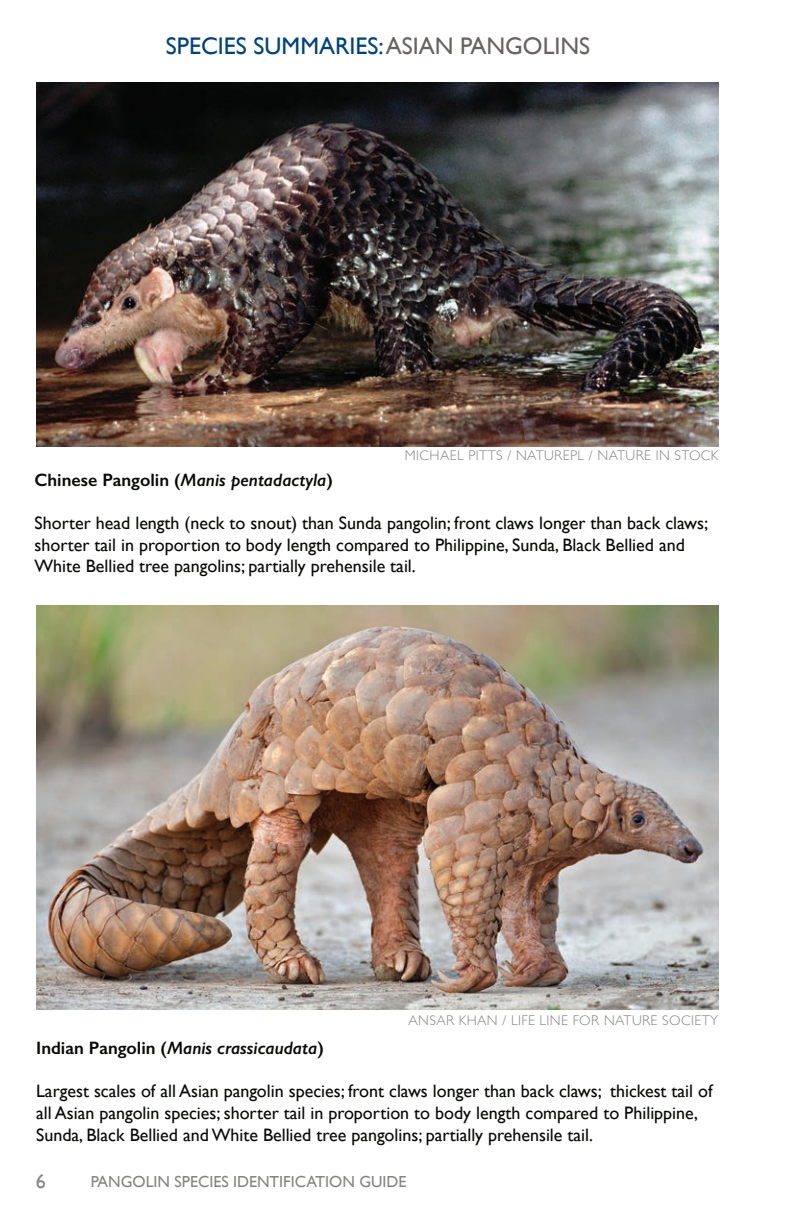
<style>
.page{position:relative;width:792px;height:1224px;background:#fff}
.page>*{position:absolute;margin:0;border:0;box-sizing:border-box;transform-origin:0 0}
.t1{font:24px "Gill Sans";color:#01427c}
.t2{font:20px "Gill Sans";color:#848482}
.Body_text{font:18px/21.6px "Gill Sans";color:#070906}
.Body_text-2{font:italic 600 18px "Gill Sans";color:#070906}
.Body_text-3{font:600 18px "Gill Sans";color:#070906}
.t3{font:16px "Gill Sans";color:#848482}
.t4{font:300 14px "Gill Sans";letter-spacing:.03em;color:#848482}
.s1{color:#676362}
.s2{font-style:italic}
.s3{font-style:normal}
</style>
<div class="page">
<img style="left:36px;top:82px;width:682px;height:365px">
<img style="left:36px;top:606px;width:682px;height:404px">
<p class="t1" style="left:166px;top:31px;width:426px">SPECIES SUMMARIES: <span class="s1">ASIAN PANGOLINS</span></p>
<p class="t4" style="left:405px;top:445px;width:315px">MICHAEL PITTS / NATUREPL / NATURE IN STOCK</p>
<p class="Body_text-3" style="left:34px;top:469px;width:300px">Chinese Pangolin (<span class="s2">Manis pentadactyla</span>)</p>
<p class="Body_text" style="left:34px;top:512px;width:675px">Shorter head length (neck to snout) than Sunda pangolin; front claws longer than back claws; shorter tail in proportion to body length compared to Philippine, Sunda, Black Bellied and<br>White Bellied tree pangolins; partially prehensile tail.</p>
<p class="t4" style="left:408px;top:1009px;width:311px">ANSAR KHAN / LIFE LINE FOR NATURE SOCIETY</p>
<p class="Body_text-2" style="left:36px;top:1037px;width:289px"><span class="s3">Indian Pangolin (</span>Manis crassicaudata<span class="s3">)</span></p>
<p class="Body_text" style="left:36px;top:1080px;width:678px">Largest scales of all Asian pangolin species; front claws longer than back claws; thickest tail of all Asian pangolin species; shorter tail in proportion to body length compared to Philippine,<br>Sunda, Black Bellied and White Bellied tree pangolins; partially prehensile tail.</p>
<p class="t2" style="left:36px;top:1169px;width:11px">6</p>
<p class="t3" style="left:91px;top:1172px;width:317px">PANGOLIN SPECIES IDENTIFICATION GUIDE</p>
</div>
